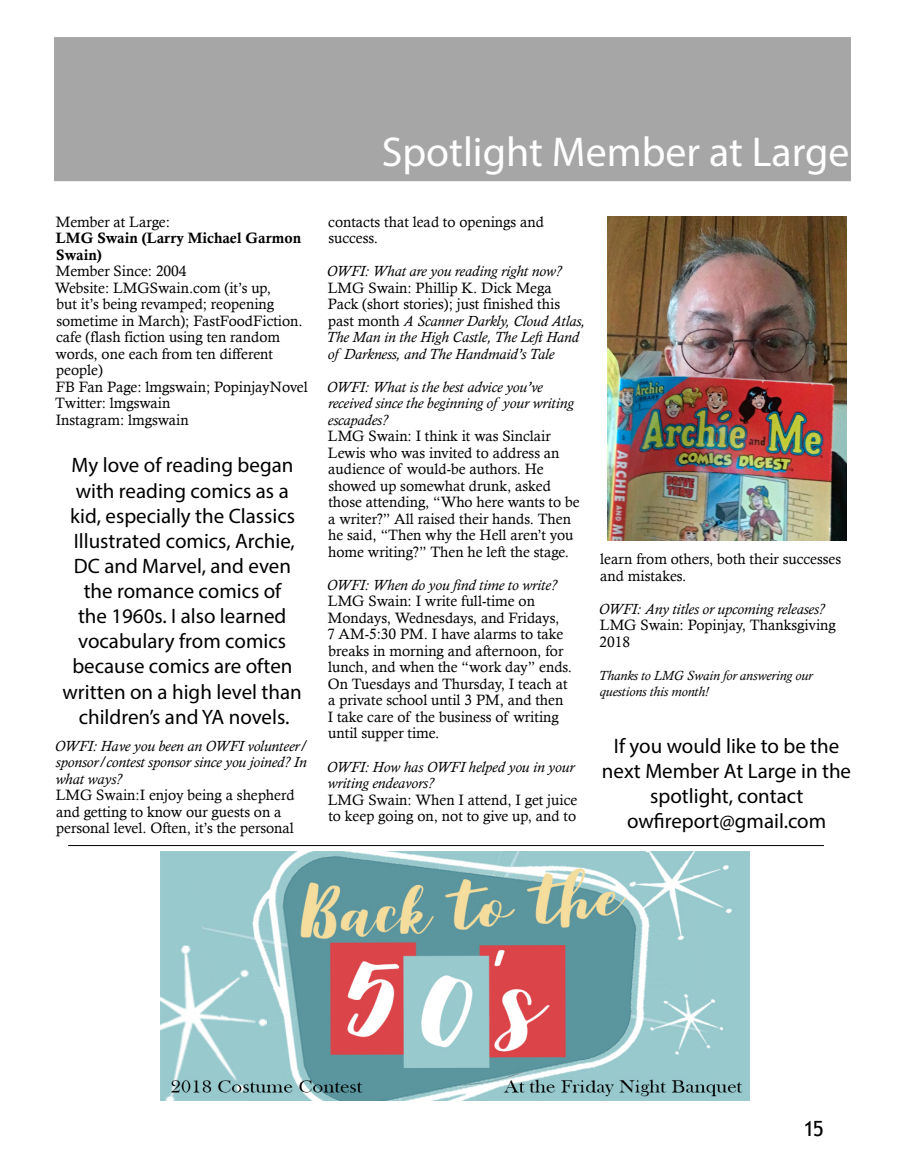
<style>
.page{position:relative;width:905px;height:1175px;background:#fff}
.page>*{position:absolute;margin:0;border:0;box-sizing:border-box;transform-origin:0 0}
.t1{font:41.85px "Myriad Pro";color:#fff}
.t2{font:21px "Trebuchet MS";color:#000}
.t3{font:20.85px/25px "Myriad Pro";color:#000;text-align:center}
.t4{font:15px/16.5px "Calisto";color:#000}
.t5{font:italic 15px/16.5px "Calisto";color:#000}
.t6{font:15px/16.5px "Calis MT Bol";color:#000}
.t7{font:italic 13.5px/16.5px "Calisto";color:#000}
.s1{font-style:normal}
</style>
<div class="page">
<div style="left:55px;top:38px;width:795px;height:142px;background:#a6a6a6"></div>
<img style="left:607px;top:216px;width:239px;height:324px">
<img style="left:160px;top:851px;width:589px;height:249px">
<hr style="left:68px;top:845px;width:755px;height:1px;background:#000">
<p class="t4" style="left:56px;top:213px;width:116px">Member at Large:</p>
<p class="t6" style="left:56px;top:230px;width:246px">LMG Swain (Larry Michael Garmon<br>Swain)</p>
<p class="t4" style="left:55px;top:263px;width:254px">Member Since: 2004<br>Website: LMGSwain.com (it’s up,<br>but it’s being revamped; reopening sometime in March); FastFoodFiction. cafe (flash fiction using ten random words, one each from ten different people)<br>FB Fan Page: lmgswain; PopinjayNovel<br>Twitter: lmgswain<br>Instagram: lmgswain</p>
<p class="t3" style="left:63px;top:452px;width:241px">My love of reading began with reading comics as a kid, especially the Classics<br>Illustrated comics, Archie,<br>DC and Marvel, and even the romance comics of<br>the 1960s. I also learned vocabulary from comics because comics are often written on a high level than children’s and YA novels.</p>
<p class="t5" style="left:55px;top:737px;width:254px;text-align:justify">OWFI: Have you been an OWFI volunteer/ sponsor/contest sponsor since you joined? In what ways?</p>
<p class="t4" style="left:56px;top:786px;width:240px">LMG Swain:I enjoy being a shepherd and getting to know our guests on a personal level. Often, it’s the personal</p>
<h1 class="t1" style="left:381px;top:126px;width:469px">Spotlight Member at Large</h1>
<p class="t4" style="left:328px;top:213px;width:217px">contacts that lead to openings and success.</p>
<p class="t5" style="left:327px;top:263px;width:236px">OWFI: What are you reading right now?</p>
<p class="t5" style="left:326px;top:279px;width:260px"><span class="s1">LMG Swain: Phillip K. Dick Mega<br>Pack (short stories); just finished this past month</span> A Scanner Darkly, Cloud Atlas, The Man in the High Castle, The Left Hand of Darkness, and The Handmaid’s Tale</p>
<p class="t5" style="left:327px;top:378px;width:248px">OWFI: What is the best advice you’ve received since the beginning of your writing escapades?</p>
<p class="t4" style="left:328px;top:428px;width:253px">LMG Swain: I think it was Sinclair Lewis who was invited to address an audience of would-be authors. He showed up somewhat drunk, asked those attending, “Who here wants to be a writer?” All raised their hands. Then he said, “Then why the Hell aren’t you home writing?” Then he left the stage.</p>
<p class="t5" style="left:327px;top:576px;width:231px">OWFI: When do you find time to write?</p>
<p class="t4" style="left:327px;top:593px;width:246px">LMG Swain: I write full-time on Mondays, Wednesdays, and Fridays,<br>7 AM-5:30 PM. I have alarms to take breaks in morning and afternoon, for lunch, and when the “work day” ends.<br>On Tuesdays and Thursday, I teach at a private school until 3 PM, and then<br>I take care of the business of writing until supper time.</p>
<p class="t5" style="left:327px;top:758px;width:249px">OWFI: How has OWFI helped you in your writing endeavors?</p>
<p class="t4" style="left:328px;top:791px;width:251px">LMG Swain: When I attend, I get juice to keep going on, not to give up, and to</p>
<p class="t4" style="left:600px;top:551px;width:242px">learn from others, both their successes and mistakes.</p>
<p class="t5" style="left:599px;top:600px;width:227px">OWFI: Any titles or upcoming releases?</p>
<p class="t4" style="left:599px;top:617px;width:238px">LMG Swain: Popinjay, Thanksgiving<br>2018</p>
<p class="t7" style="left:598px;top:667px;width:216px">Thanks to LMG Swain for answering our questions this month!</p>
<h3 class="t3" style="left:602px;top:733px;width:251px">If you would like to be the next Member At Large in the spotlight, contact owfireport@gmail.com</h3>
<h2 class="t2" style="left:803px;top:1115px;width:22px">15</h2>
</div>
